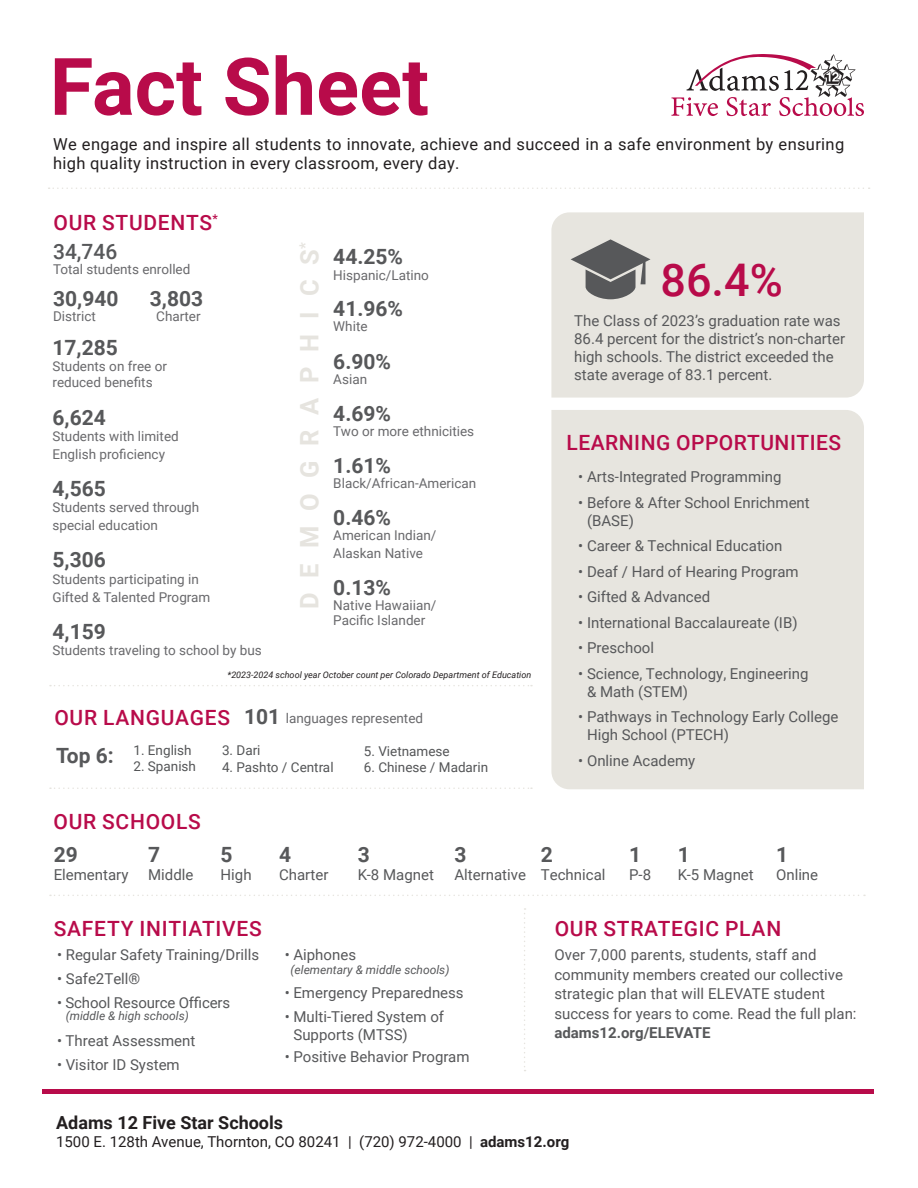
<style>
.page{position:relative;width:918px;height:1188px;background:#fff}
.page>*{position:absolute;margin:0;border:0;box-sizing:border-box;transform-origin:0 0}
.t1{font:700 79.5px "Roboto";color:#b80b4a}
.t2{font:500 45px "Roboto";color:#b80b4a}
.t3{font:700 25.5px "Roboto";letter-spacing:.585em;color:#e6e4df}
.t4{font:700 21px "Roboto";color:#57585a}
.t5{font:500 21px "Roboto";letter-spacing:.035em;color:#b80b4a}
.t6{font:500 21px "Roboto";color:#57585a}
.t7{font:700 18px "Roboto";color:#231f20}
.t8{font:16.5px/19.8px "Roboto";letter-spacing:.02em;color:#231f20}
.t9{font:15px/18px "Roboto";color:#57585a}
.t10{font:15px "Roboto";color:#231f20}
.t11{font:700 15px "Roboto";color:#57585a}
.t12{font:13.5px/18px "Roboto";color:#69696c}
.t13{font:13.5px "Roboto";color:#545557}
.t14{font:italic 12px "Roboto";color:#57585a}
.t15{font:italic 9px "Roboto";color:#231f20}
.s1{font-weight:500;font-size:21px;color:#b80b4a}
.s2{font-weight:700;font-size:21px;color:#57585a}
.s3{font-weight:700}
</style>
<div class="page">
<div style="left:42px;top:1089px;width:832px;height:5px;background:#b80b4a"></div>
<svg style="left:49px;top:188px;width:821px;height:1px"></svg>
<svg style="left:671px;top:54px;width:193px;height:62px"></svg>
<div style="left:551px;top:212px;width:313px;height:186px;background:#e7e5df"></div>
<div style="left:551px;top:410px;width:313px;height:379px;background:#e7e5df"></div>
<svg style="left:571px;top:239px;width:79px;height:60px;background:#959493"></svg>
<svg style="left:524px;top:908px;width:2px;height:163px"></svg>
<svg style="left:50px;top:895px;width:815px;height:1px"></svg>
<svg style="left:50px;top:685px;width:482px;height:1px"></svg>
<svg style="left:50px;top:788px;width:482px;height:1px"></svg>
<h1 class="t1" style="left:50px;top:31px;width:381px">Fact Sheet</h1>
<p class="t8" style="left:53px;top:133px;width:793px">We engage and inspire all students to innovate, achieve and succeed in a safe environment by ensuring high quality instruction in every classroom, every day.</p>
<h3 class="t5" style="left:53px;top:208px;width:166px">OUR STUDENTS<sup>*</sup></h3>
<h3 class="t6" style="left:53px;top:237px;width:66px">34,746</h3>
<p class="t12" style="left:53px;top:260px;width:139px">Total students enrolled</p>
<h3 class="t4" style="left:53px;top:283px;width:67px">30,940</h3>
<h3 class="t4" style="left:150px;top:283px;width:55px">3,803</h3>
<p class="t12" style="left:53px;top:306px;width:44px">District</p>
<p class="t12" style="left:156px;top:306px;width:46px">Charter</p>
<h3 class="t4" style="left:52px;top:333px;width:67px">17,285</h3>
<p class="t12" style="left:52px;top:358px;width:116px;line-height:16.2px">Students on free or reduced benefits</p>
<h3 class="t4" style="left:52px;top:402px;width:55px">6,624</h3>
<p class="t12" style="left:52px;top:427px;width:128px">Students with limited<br>English proficiency</p>
<h3 class="t4" style="left:52px;top:474px;width:55px">4,565</h3>
<p class="t12" style="left:52px;top:498px;width:148px">Students served through special education</p>
<h3 class="t4" style="left:52px;top:545px;width:55px">5,306</h3>
<p class="t12" style="left:52px;top:569px;width:159px">Students participating in<br>Gifted &amp; Talented Program</p>
<h3 class="t4" style="left:52px;top:617px;width:55px">4,159</h3>
<p class="t12" style="left:52px;top:641px;width:211px">Students traveling to school by bus</p>
<h3 class="t3" style="left:292px;top:609px;width:369px;rotate:-90deg">DEMOGRAPHICS<sup>*</sup></h3>
<h3 class="t4" style="left:333px;top:242px;width:71px">44.25%</h3>
<p class="t12" style="left:333px;top:266px;width:97px">Hispanic/Latino</p>
<h3 class="t4" style="left:333px;top:294px;width:71px">41.96%</h3>
<p class="t12" style="left:333px;top:317px;width:36px">White</p>
<h3 class="t4" style="left:333px;top:346px;width:59px">6.90%</h3>
<p class="t12" style="left:333px;top:369px;width:35px">Asian</p>
<h3 class="t4" style="left:333px;top:399px;width:59px">4.69%</h3>
<p class="t12" style="left:333px;top:421px;width:142px">Two or more ethnicities</p>
<h3 class="t4" style="left:333px;top:451px;width:59px">1.61%</h3>
<p class="t12" style="left:333px;top:474px;width:144px">Black/African-American</p>
<h3 class="t4" style="left:333px;top:503px;width:59px">0.46%</h3>
<p class="t12" style="left:333px;top:526px;width:105px">American Indian/<br>Alaskan Native</p>
<h3 class="t4" style="left:333px;top:573px;width:59px">0.13%</h3>
<p class="t12" style="left:333px;top:598px;width:105px;line-height:15px">Native Hawaiian/<br>Pacific Islander</p>
<p class="t15" style="left:228px;top:669px;width:305px">*2023-2024 school year October count per Colorado Department of Education</p>
<p class="t12" style="left:54px;top:709px;width:370px"><span class="s1">OUR LANGUAGES</span> <span class="s2">101</span> languages represented</p>
<p class="t13" style="left:56px;top:741px;width:137px"><span class="s2">Top 6:</span> 1. English</p>
<p class="t13" style="left:222px;top:741px;width:40px">3. Dari</p>
<p class="t13" style="left:222px;top:757px;width:113px">4. Pashto / Central</p>
<p class="t13" style="left:364px;top:741px;width:87px">5. Vietnamese</p>
<p class="t13" style="left:364px;top:758px;width:126px">6. Chinese / Madarin</p>
<p class="t13" style="left:134px;top:757px;width:64px">2. Spanish</p>
<h2 class="t2" style="left:660px;top:249px;width:124px">86.4%</h2>
<p class="t9" style="left:574px;top:311px;width:272px">The Class of 2023’s graduation rate was 86.4 percent for the district’s non-charter high schools. The district exceeded the state average of 83.1 percent.</p>
<h3 class="t5" style="left:566px;top:428px;width:276px">LEARNING OPPORTUNITIES</h3>
<p class="t9" style="left:578px;top:468px;width:205px">• Arts-Integrated Programming</p>
<p class="t9" style="left:587px;top:493px;width:224px;text-indent:-9px">• Before &amp; After School Enrichment (BASE)</p>
<p class="t9" style="left:578px;top:537px;width:206px">• Career &amp; Technical Education</p>
<p class="t9" style="left:578px;top:562px;width:222px">• Deaf / Hard of Hearing Program</p>
<p class="t9" style="left:578px;top:588px;width:133px">• Gifted &amp; Advanced</p>
<p class="t9" style="left:578px;top:613px;width:221px">• International Baccalaureate (IB)</p>
<p class="t9" style="left:578px;top:639px;width:77px">• Preschool</p>
<p class="t9" style="left:587px;top:664px;width:223px;text-indent:-9px">• Science, Technology, Engineering &amp; Math (STEM)</p>
<p class="t9" style="left:587px;top:708px;width:253px;text-indent:-9px">• Pathways in Technology Early College<br>High School (PTECH)</p>
<p class="t9" style="left:578px;top:751px;width:119px">• Online Academy</p>
<h3 class="t5" style="left:53px;top:807px;width:149px">OUR SCHOOLS</h3>
<h3 class="t4" style="left:54px;top:840px;width:26px">29</h3>
<p class="t9" style="left:54px;top:865px;width:76px">Elementary</p>
<h3 class="t4" style="left:148px;top:840px;width:14px">7</h3>
<p class="t9" style="left:148px;top:865px;width:47px">Middle</p>
<h3 class="t4" style="left:221px;top:840px;width:14px">5</h3>
<p class="t9" style="left:221px;top:865px;width:33px">High</p>
<h3 class="t4" style="left:279px;top:840px;width:14px">4</h3>
<p class="t9" style="left:279px;top:865px;width:51px">Charter</p>
<h3 class="t4" style="left:358px;top:840px;width:14px">3</h3>
<p class="t9" style="left:358px;top:865px;width:78px">K-8 Magnet</p>
<h3 class="t4" style="left:454px;top:840px;width:14px">3</h3>
<p class="t9" style="left:454px;top:865px;width:73px">Alternative</p>
<h3 class="t4" style="left:541px;top:840px;width:14px">2</h3>
<p class="t9" style="left:541px;top:865px;width:66px">Technical</p>
<h3 class="t4" style="left:629px;top:840px;width:14px">1</h3>
<p class="t9" style="left:629px;top:865px;width:24px">P-8</p>
<h3 class="t4" style="left:678px;top:840px;width:14px">1</h3>
<p class="t9" style="left:678px;top:865px;width:78px">K-5 Magnet</p>
<h3 class="t4" style="left:776px;top:840px;width:14px">1</h3>
<p class="t9" style="left:776px;top:865px;width:44px">Online</p>
<h3 class="t5" style="left:54px;top:913px;width:209px">SAFETY INITIATIVES</h3>
<h3 class="t5" style="left:555px;top:913px;width:228px">OUR STRATEGIC PLAN</h3>
<p class="t9" style="left:57px;top:945px;width:204px">• Regular Safety Training/Drills</p>
<p class="t9" style="left:57px;top:969px;width:85px">• Safe2Tell®</p>
<p class="t9" style="left:57px;top:993px;width:175px">• School Resource Officers</p>
<p class="t14" style="left:66px;top:1007px;width:125px">(middle &amp; high schools)</p>
<p class="t9" style="left:57px;top:1031px;width:140px">• Threat Assessment</p>
<p class="t9" style="left:57px;top:1055px;width:124px">• Visitor ID System</p>
<p class="t9" style="left:285px;top:945px;width:73px">• Aiphones</p>
<p class="t14" style="left:291px;top:961px;width:160px">(elementary &amp; middle schools)</p>
<p class="t9" style="left:285px;top:983px;width:181px">• Emergency Preparedness</p>
<p class="t9" style="left:293px;top:1007px;width:152px;text-indent:-9px">• Multi-Tiered System of<br>Supports (MTSS)</p>
<p class="t9" style="left:285px;top:1047px;width:186px">• Positive Behavior Program</p>
<p class="t9" style="left:554px;top:945px;width:304px;line-height:19.5px">Over 7,000 parents, students, staff and community members created our collective strategic plan that will ELEVATE student success for years to come. Read the full plan:</p>
<p class="t11" style="left:554px;top:1022px;width:158px">adams12.org/ELEVATE</p>
<p class="t7" style="left:56px;top:1110px;width:229px">Adams 12 Five Star Schools</p>
<p class="t10" style="left:56px;top:1131px;width:515px">1500 E. 128th Avenue, Thornton, CO 80241 | (720) 972-4000 | <span class="s3">adams12.org</span></p>
</div>
